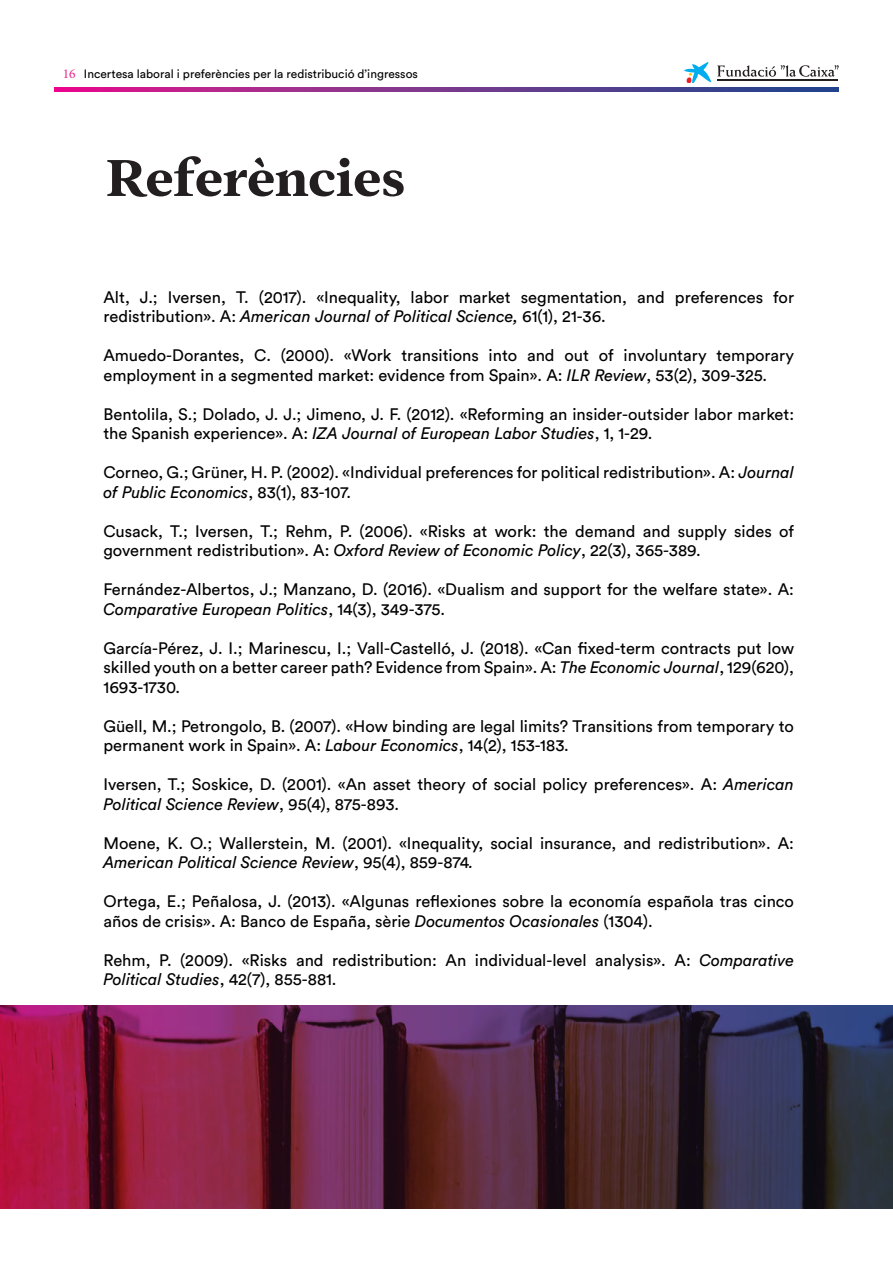
<style>
.page{position:relative;width:893px;height:1263px;background:#fff}
.page>*{position:absolute;margin:0;border:0;box-sizing:border-box;transform-origin:0 0}
.t1{font:700 57px "Addington CF";letter-spacing:-.01em;color:#231f20}
.t2{font:16.5px/19.5px "Circular Std";color:#000001}
.t3{font:13.5px "Minion Pro";color:#e82a89}
.t4{font:12px "Circular Std";color:#000001}
.s1{font-style:italic}
</style>
<div class="page">
<svg style="left:684px;top:62px;width:27px;height:21px"></svg>
<hr style="left:718px;top:80px;width:120px;height:1px;background:#231f20">
<svg style="left:717px;top:65px;width:122px;height:12px"></svg>
<svg style="left:54px;top:87px;width:785px;height:5px;background:#7c338c"></svg>
<img style="left:0;top:1006px;width:893px;height:203px">
<p class="t3" style="left:63px;top:65px;width:14px">16</p>
<p class="t4" style="left:84px;top:66px;width:335px">Incertesa laboral i preferències per la redistribució d’ingressos</p>
<p class="t1" style="left:106px;top:144px;width:300px">Referències</p>
<p class="t2" style="left:103px;top:287px;width:692px">Alt, J.; Iversen, T. (2017). «Inequality, labor market segmentation, and preferences for redistribution». A: <span class="s1">American Journal of Political Science,</span> 61(1), 21-36.</p>
<p class="t2" style="left:103px;top:345px;width:692px">Amuedo-Dorantes, C. (2000). «Work transitions into and out of involuntary temporary employment in a segmented market: evidence from Spain». A: <span class="s1">ILR Review</span>, 53(2), 309-325.</p>
<p class="t2" style="left:103px;top:404px;width:692px">Bentolila, S.; Dolado, J. J.; Jimeno, J. F. (2012). «Reforming an insider-outsider labor market: the Spanish experience». A: <span class="s1">IZA Journal of European Labor Studies</span>, 1, 1-29.</p>
<p class="t2" style="left:103px;top:462px;width:692px">Corneo, G.; Grüner, H. P. (2002). «Individual preferences for political redistribution». A: <span class="s1">Journal of Public Economics</span>, 83(1), 83-107.</p>
<p class="t2" style="left:103px;top:521px;width:692px">Cusack, T.; Iversen, T.; Rehm, P. (2006). «Risks at work: the demand and supply sides of government redistribution». A: <span class="s1">Oxford Review of Economic Policy</span>, 22(3), 365-389.</p>
<p class="t2" style="left:103px;top:579px;width:692px">Fernández-Albertos, J.; Manzano, D. (2016). «Dualism and support for the welfare state». A:<br><span class="s1">Comparative European Politics</span>, 14(3), 349-375.</p>
<p class="t2" style="left:103px;top:638px;width:692px;text-align:justify">García-Pérez, J. I.; Marinescu, I.; Vall-Castelló, J. (2018). «Can fixed-term contracts put low skilled youth on a better career path? Evidence from Spain». A: <span class="s1">The Economic Journal</span>, 129(620), 1693-1730.</p>
<p class="t2" style="left:103px;top:716px;width:692px">Güell, M.; Petrongolo, B. (2007). «How binding are legal limits? Transitions from temporary to permanent work in Spain». A: <span class="s1">Labour Economics</span>, 14(2), 153-183.</p>
<p class="t2" style="left:103px;top:774px;width:692px">Iversen, T.; Soskice, D. (2001). «An asset theory of social policy preferences». A: <span class="s1">American<br>Political Science Review</span>, 95(4), 875-893.</p>
<p class="t2" style="left:103px;top:833px;width:692px">Moene, K. O.; Wallerstein, M. (2001). «Inequality, social insurance, and redistribution». A:<br><span class="s1">American Political Science Review</span>, 95(4), 859-874<span class="s1">.</span></p>
<p class="t2" style="left:103px;top:891px;width:692px">Ortega, E.; Peñalosa, J. (2013). «Algunas reflexiones sobre la economía española tras cinco años de crisis». A: Banco de España, sèrie <span class="s1">Documentos Ocasionales</span> (1304).</p>
<p class="t2" style="left:103px;top:950px;width:692px">Rehm, P. (2009). «Risks and redistribution: An individual-level analysis». A: <span class="s1">Comparative<br>Political Studies</span>, 42(7), 855-881.</p>
</div>
